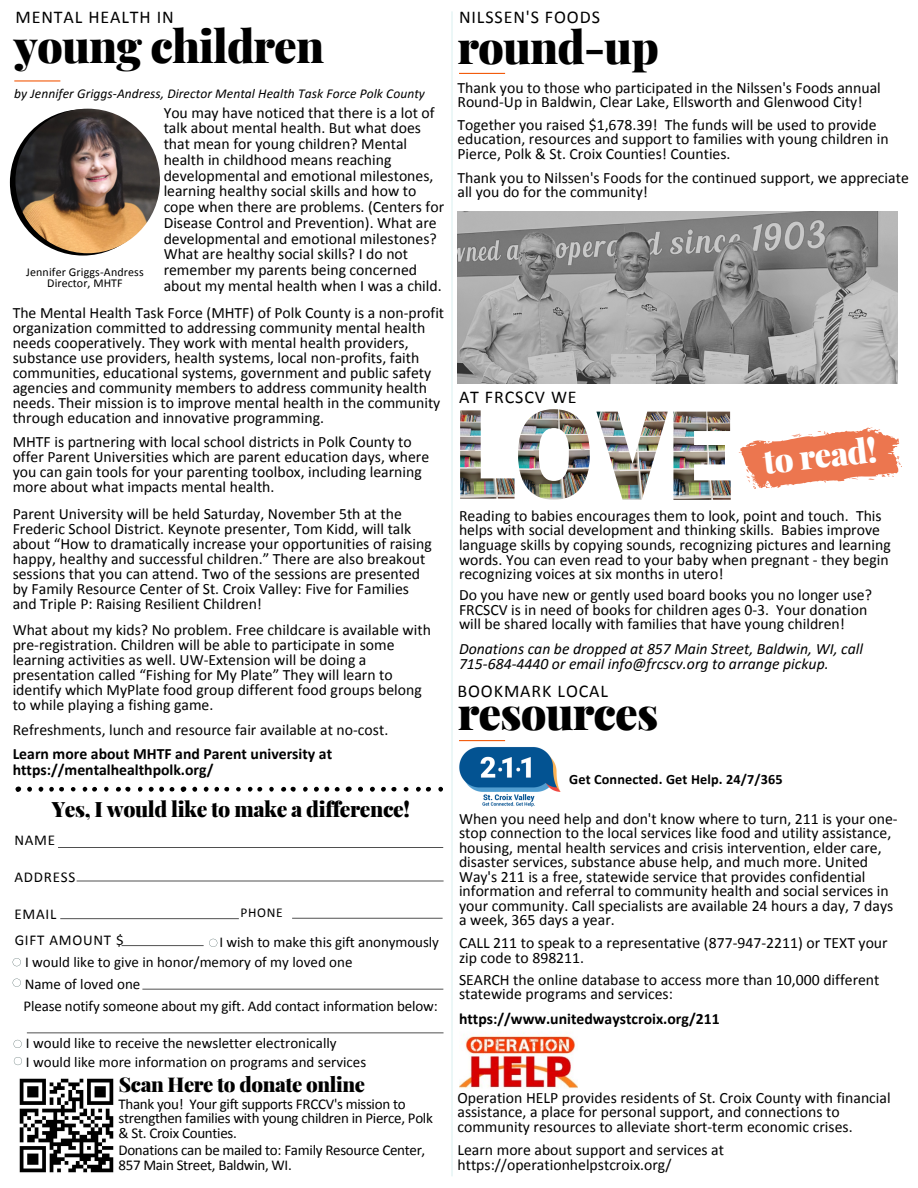
<style>
.page{position:relative;width:918px;height:1188px;background:#fff}
.page>*{position:absolute;margin:0;border:0;box-sizing:border-box;transform-origin:0 0}
.t1{font:900 45px "Playfair Display";letter-spacing:-.02em;color:#000}
.t2{font:900 33.15px "Playfair Display";color:#fff}
.t3{font:900 21.15px "Playfair Display";letter-spacing:-.02em;color:#000}
.t4{font:900 20.4px "Playfair Display";letter-spacing:-.02em;color:#000}
.t5{font:18px "Calibri";letter-spacing:.05em;color:#000}
.t6{font:15.75px/15px "Calibri";color:#000}
.t7{font:700 15.75px/15.8px "Calibri";color:#000}
.t8{font:italic 15.75px/15.1px "Calibri";color:#000}
.t9{font:15px/14.5px "Calibri";letter-spacing:-.01em;color:#000}
.t10{font:15px/26.2px "Calibri";letter-spacing:.05em;color:#000}
.t11{font:700 14.25px "Calibri";letter-spacing:.01em;color:#000}
.t12{font:italic 13.5px "Calibri";letter-spacing:.005em;color:#000}
.t13{font:13.5px "Calibri";letter-spacing:.05em;color:#000}
.t14{font:12px/10.9px "Calibri";letter-spacing:.01em;color:#000;text-align:center}
</style>
<div class="page">
<hr style="left:451px;top:11px;width:2px;height:1165px;background:#ecf7f7">
<svg style="left:58px;top:847px;width:385px;height:1px"></svg>
<img style="left:19px;top:1078px;width:95px;height:95px">
<svg style="left:10px;top:109px;width:146px;height:147px"></svg>
<img style="left:15px;top:109px;width:145px;height:144px;border-radius:50%">
<svg style="left:13px;top:958px;width:8px;height:8px"></svg>
<img style="left:460px;top:410px;width:55px;height:88px">
<img style="left:518px;top:409px;width:72px;height:91px">
<img style="left:596px;top:412px;width:72px;height:88px">
<img style="left:673px;top:412px;width:58px;height:88px">
<svg style="left:738px;top:427px;width:164px;height:62px"></svg>
<svg style="left:77px;top:881px;width:367px;height:1px"></svg>
<svg style="left:60px;top:918px;width:179px;height:1px"></svg>
<svg style="left:292px;top:918px;width:151px;height:1px"></svg>
<svg style="left:142px;top:989px;width:301px;height:1px"></svg>
<svg style="left:27px;top:1033px;width:417px;height:1px"></svg>
<svg style="left:13px;top:979px;width:8px;height:8px"></svg>
<svg style="left:122px;top:939px;width:95px;height:8px"></svg>
<svg style="left:14px;top:1040px;width:8px;height:8px"></svg>
<svg style="left:14px;top:1057px;width:8px;height:8px"></svg>
<img style="left:459px;top:740px;width:102px;height:67px">
<img style="left:459px;top:1035px;width:118px;height:53px">
<svg style="left:14px;top:80px;width:46px;height:2px"></svg>
<svg style="left:459px;top:73px;width:46px;height:1px"></svg>
<svg style="left:459px;top:740px;width:46px;height:1px"></svg>
<img style="left:457px;top:212px;width:440px;height:172px">
<svg style="left:15px;top:787px;width:6px;height:5px"></svg>
<svg style="left:27px;top:787px;width:5px;height:5px"></svg>
<svg style="left:116px;top:787px;width:15px;height:5px"></svg>
<svg style="left:39px;top:787px;width:4px;height:5px"></svg>
<svg style="left:138px;top:787px;width:4px;height:5px"></svg>
<svg style="left:83px;top:787px;width:14px;height:5px"></svg>
<svg style="left:49px;top:787px;width:15px;height:5px"></svg>
<svg style="left:104px;top:787px;width:5px;height:5px"></svg>
<svg style="left:71px;top:787px;width:4px;height:4px"></svg>
<svg style="left:314px;top:787px;width:15px;height:5px"></svg>
<svg style="left:149px;top:787px;width:48px;height:5px"></svg>
<svg style="left:281px;top:787px;width:15px;height:5px"></svg>
<svg style="left:303px;top:787px;width:5px;height:5px"></svg>
<svg style="left:335px;top:787px;width:5px;height:5px"></svg>
<svg style="left:248px;top:787px;width:14px;height:5px"></svg>
<svg style="left:204px;top:787px;width:25px;height:5px"></svg>
<svg style="left:269px;top:787px;width:5px;height:5px"></svg>
<svg style="left:236px;top:787px;width:5px;height:4px"></svg>
<svg style="left:346px;top:787px;width:6px;height:5px"></svg>
<svg style="left:358px;top:787px;width:5px;height:5px"></svg>
<svg style="left:370px;top:787px;width:5px;height:5px"></svg>
<svg style="left:416px;top:787px;width:15px;height:5px"></svg>
<svg style="left:381px;top:787px;width:16px;height:5px"></svg>
<svg style="left:438px;top:787px;width:5px;height:5px"></svg>
<svg style="left:404px;top:787px;width:4px;height:4px"></svg>
<p class="t5" style="left:15px;top:9px;width:160px">MENTAL HEALTH IN</p>
<h1 class="t1" style="left:14px;top:14px;width:311px">young children</h1>
<p class="t12" style="left:14px;top:88px;width:412px">by Jennifer Griggs-Andress, Director Mental Health Task Force Polk County</p>
<p class="t14" style="left:26px;top:267px;width:119px">Jennifer Griggs-Andress<br>Director, MHTF</p>
<p class="t6" style="left:164px;top:106px;width:282px;line-height:15.8px">You may have noticed that there is a lot of talk about mental health. But what does that mean for young children? Mental health in childhood means reaching developmental and emotional milestones, learning healthy social skills and how to cope when there are problems. (Centers for Disease Control and Prevention). What are developmental and emotional milestones?<br>What are healthy social skills? I do not remember my parents being concerned about my mental health when I was a child.</p>
<p class="t6" style="left:13px;top:306px;width:433px">The Mental Health Task Force (MHTF) of Polk County is a non-profit organization committed to addressing community mental health needs cooperatively. They work with mental health providers, substance use providers, health systems, local non-profits, faith communities, educational systems, government and public safety agencies and community members to address community health needs. Their mission is to improve mental health in the community through education and innovative programming.</p>
<p class="t6" style="left:13px;top:436px;width:418px">MHTF is partnering with local school districts in Polk County to offer Parent Universities which are parent education days, where you can gain tools for your parenting toolbox, including learning more about what impacts mental health.</p>
<p class="t6" style="left:13px;top:507px;width:421px">Parent University will be held Saturday, November 5th at the Frederic School District. Keynote presenter, Tom Kidd, will talk about “How to dramatically increase your opportunities of raising happy, healthy and successful children.” There are also breakout sessions that you can attend. Two of the sessions are presented by Family Resource Center of St. Croix Valley: Five for Families and Triple P: Raising Resilient Children!</p>
<p class="t6" style="left:13px;top:623px;width:420px">What about my kids? No problem. Free childcare is available with pre-registration. Children will be able to participate in some learning activities as well. UW-Extension will be doing a presentation called “Fishing for My Plate” They will learn to identify which MyPlate food group different food groups belong to while playing a fishing game.</p>
<p class="t6" style="left:13px;top:723px;width:377px">Refreshments, lunch and resource fair available at no-cost.</p>
<p class="t7" style="left:13px;top:748px;width:321px">Learn more about MHTF and Parent university at https://mentalhealthpolk.org/</p>
<h3 class="t3" style="left:52px;top:794px;width:360px">Yes, I would like to make a difference!</h3>
<p class="t9" style="left:14px;top:834px;width:42px">NAME</p>
<p class="t10" style="left:14px;top:865px;width:62px">ADDRESS</p>
<p class="t10" style="left:14px;top:902px;width:111px">EMAIL<br>GIFT AMOUNT $</p>
<p class="t9" style="left:25px;top:978px;width:117px">Name of loved one</p>
<p class="t13" style="left:240px;top:907px;width:44px">PHONE</p>
<p class="t9" style="left:25px;top:933px;width:415px;line-height:20.2px;text-indent:194px">I wish to make this gift anonymously<br>I would like to give in honor/memory of my loved one</p>
<p class="t9" style="left:23px;top:1000px;width:416px">Please notify someone about my gift. Add contact information below:</p>
<p class="t9" style="left:26px;top:1035px;width:342px;line-height:19px">I would like to receive the newsletter electronically<br>I would like more information on programs and services</p>
<p class="t4" style="left:119px;top:1070px;width:248px">Scan Here to donate online</p>
<p class="t9" style="left:118px;top:1098px;width:316px">Thank you! Your gift supports FRCCV's mission to strengthen families with young children in Pierce, Polk &amp; St. Croix Counties.</p>
<p class="t9" style="left:118px;top:1144px;width:308px">Donations can be mailed to: Family Resource Center,<br>857 Main Street, Baldwin, WI.</p>
<p class="t5" style="left:459px;top:9px;width:143px">NILSSEN'S FOODS</p>
<h1 class="t1" style="left:457px;top:15px;width:203px">round-up</h1>
<p class="t6" style="left:457px;top:82px;width:425px;line-height:14.4px">Thank you to those who participated in the Nilssen's Foods annual<br>Round-Up in Baldwin, Clear Lake, Ellsworth and Glenwood City!</p>
<p class="t6" style="left:457px;top:119px;width:433px;line-height:14.4px">Together you raised $1,678.39! The funds will be used to provide education, resources and support to families with young children in<br>Pierce, Polk &amp; St. Croix Counties! Counties.</p>
<p class="t6" style="left:457px;top:172px;width:453px;line-height:14.4px">Thank you to Nilssen's Foods for the continued support, we appreciate all you do for the community!</p>
<p class="t5" style="left:459px;top:390px;width:119px">AT FRCSCV WE</p>
<h2 class="t2" style="left:761px;top:438px;width:116px;rotate:-6deg">to read!</h2>
<p class="t6" style="left:459px;top:510px;width:433px">Reading to babies encourages them to look, point and touch. This helps with social development and thinking skills. Babies improve language skills by copying sounds, recognizing pictures and learning words. You can even read to your baby when pregnant - they begin recognizing voices at six months in utero!</p>
<p class="t6" style="left:459px;top:589px;width:415px">Do you have new or gently used board books you no longer use?<br>FRCSCV is in need of books for children ages 0-3. Your donation will be shared locally with families that have young children!</p>
<p class="t8" style="left:459px;top:642px;width:406px">Donations can be dropped at 857 Main Street, Baldwin, WI, call<br>715-684-4440 or email info@frcscv.org to arrange pickup.</p>
<p class="t5" style="left:457px;top:684px;width:152px">BOOKMARK LOCAL</p>
<h1 class="t1" style="left:458px;top:682px;width:202px">resources</h1>
<p class="t11" style="left:569px;top:773px;width:215px">Get Connected. Get Help. 24/7/365</p>
<p class="t6" style="left:459px;top:813px;width:440px;line-height:14.4px">When you need help and don't know where to turn, 211 is your one&shy;stop connection to the local services like food and utility assistance, housing, mental health services and crisis intervention, elder care, disaster services, substance abuse help, and much more. United Way's 211 is a free, statewide service that provides confidential information and referral to community health and social services in your community. Call specialists are available 24 hours a day, 7 days a week, 365 days a year.</p>
<p class="t6" style="left:459px;top:937px;width:430px;line-height:14.4px">CALL 211 to speak to a representative (877-947-2211) or TEXT your zip code to 898211.</p>
<p class="t6" style="left:459px;top:974px;width:422px;line-height:14.4px">SEARCH the online database to access more than 10,000 different statewide programs and services:</p>
<p class="t7" style="left:459px;top:1012px;width:262px">https://www.unitedwaystcroix.org/211</p>
<p class="t6" style="left:457px;top:1092px;width:435px;line-height:14.4px">Operation HELP provides residents of St. Croix County with financial assistance, a place for personal support, and connections to community resources to alleviate short-term economic crises.</p>
<p class="t6" style="left:457px;top:1143px;width:268px">Learn more about support and services at https://operationhelpstcroix.org/</p>
</div>
